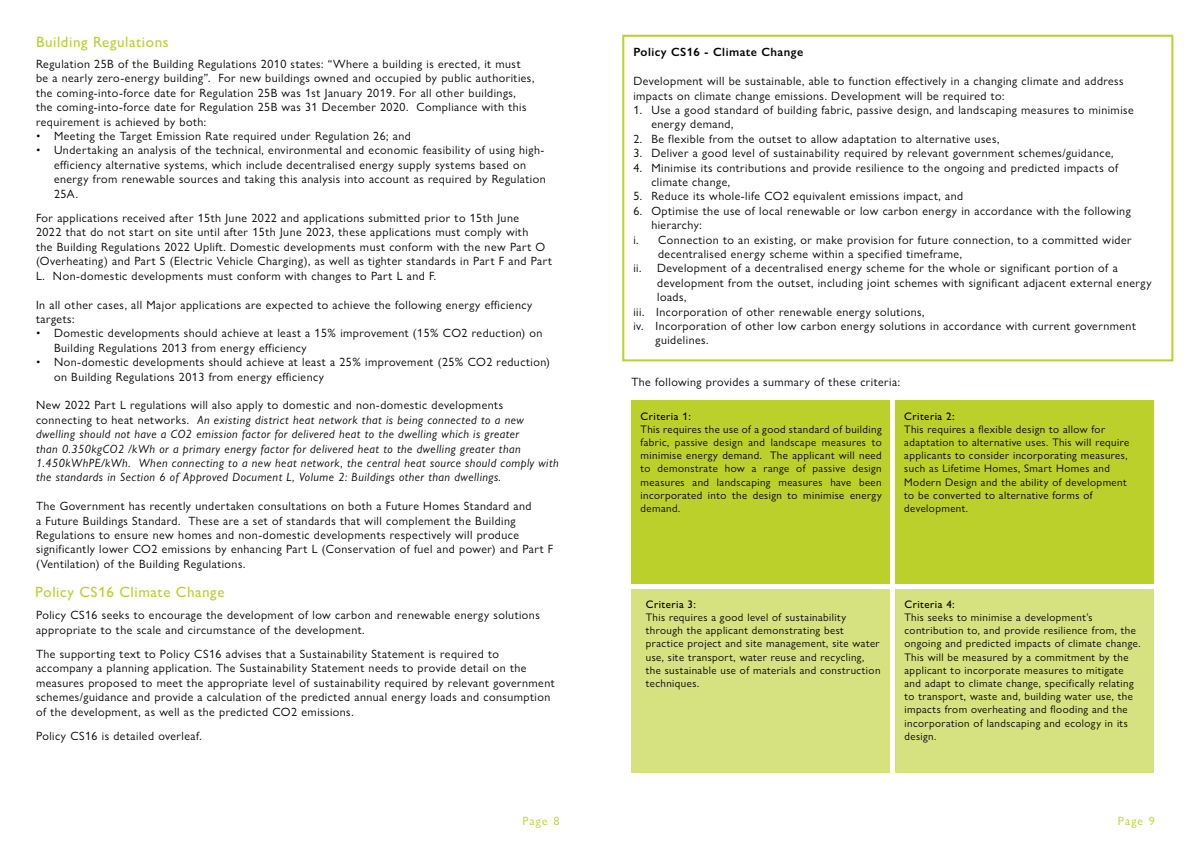
<style>
.page{position:relative;width:1191px;height:842px;background:#fff}
.page>*{position:absolute;margin:0;border:0;box-sizing:border-box;transform-origin:0 0}
.t1{font:500 15px "Gill Sans Nova";letter-spacing:.04em;color:#bbd02d}
.t2{font:12px/14.4px "Gill Sans Nova";letter-spacing:.04em;color:#020203}
.t3{font:italic 12px/14.4px "Gill Sans Nova";letter-spacing:.04em;color:#020203}
.t4{font:600 12px "Gill Sans Nova";letter-spacing:.04em;color:#020203}
.t5{font:12px "Gill Sans Nova";letter-spacing:.1em;color:#bbd02d}
.t6{font:11px/13.2px "Gill Sans Nova";letter-spacing:.04em;color:#020203}
.t7{font:500 11px "Gill Sans Nova";letter-spacing:.04em;color:#020203}
.s1{font-style:normal}
</style>
<div class="page">
<div style="left:631px;top:401px;width:258px;height:183px;background:#bcd02b"></div>
<div style="left:895px;top:401px;width:259px;height:183px;background:#bcd02b"></div>
<div style="left:631px;top:590px;width:258px;height:183px;background:#d6e27f"></div>
<div style="left:895px;top:590px;width:259px;height:183px;background:#d6e27f"></div>
<div style="left:622px;top:35px;width:551px;height:326px;border:2px solid #bcd02b"></div>
<p class="t1" style="left:36px;top:33px;width:134px">Building Regulations</p>
<p class="t2" style="left:36px;top:57px;width:500px">Regulation 25B of the Building Regulations 2010 states: “Where a building is erected, it must be a nearly zero-energy building”. For new buildings owned and occupied by public authorities, the coming-into-force date for Regulation 25B was 1st January 2019. For all other buildings, the coming-into-force date for Regulation 25B was 31 December 2020. Compliance with this requirement is achieved by both:</p>
<p class="t2" style="left:36px;top:129px;width:376px">• Meeting the Target Emission Rate required under Regulation 26; and</p>
<p class="t2" style="left:54px;top:143px;width:493px;text-indent:-18px">• Undertaking an analysis of the technical, environmental and economic feasibility of using high&shy;efficiency alternative systems, which include decentralised energy supply systems based on energy from renewable sources and taking this analysis into account as required by Regulation 25A.</p>
<p class="t2" style="left:36px;top:211px;width:517px">For applications received after 15th June 2022 and applications submitted prior to 15th June<br>2022 that do not start on site until after 15th June 2023, these applications must comply with<br>the Building Regulations 2022 Uplift. Domestic developments must conform with the new Part O (Overheating) and Part S (Electric Vehicle Charging), as well as tighter standards in Part F and Part L. Non-domestic developments must conform with changes to Part L and F.</p>
<p class="t2" style="left:36px;top:297px;width:498px">In all other cases, all Major applications are expected to achieve the following energy efficiency targets:</p>
<p class="t2" style="left:54px;top:326px;width:490px;text-indent:-18px">• Domestic developments should achieve at least a 15% improvement (15% CO2 reduction) on<br>Building Regulations 2013 from energy efficiency</p>
<p class="t2" style="left:54px;top:355px;width:497px;text-indent:-18px">• Non-domestic developments should achieve at least a 25% improvement (25% CO2 reduction) on Building Regulations 2013 from energy efficiency</p>
<p class="t3" style="left:36px;top:398px;width:524px"><span class="s1">New 2022 Part L regulations will also apply to domestic and non-domestic developments connecting to heat networks.</span> An existing district heat network that is being connected to a new dwelling should not have a CO2 emission factor for delivered heat to the dwelling which is greater<br>than 0.350kgCO2 /kWh or a primary energy factor for delivered heat to the dwelling greater than 1.450kWhPE/kWh. When connecting to a new heat network, the central heat source should comply with the standards in Section 6 of Approved Document L, Volume 2: Buildings other than dwellings.</p>
<p class="t2" style="left:36px;top:499px;width:519px">The Government has recently undertaken consultations on both a Future Homes Standard and<br>a Future Buildings Standard. These are a set of standards that will complement the Building Regulations to ensure new homes and non-domestic developments respectively will produce significantly lower CO2 emissions by enhancing Part L (Conservation of fuel and power) and Part F (Ventilation) of the Building Regulations.</p>
<p class="t1" style="left:35px;top:582px;width:191px">Policy CS16 Climate Change</p>
<p class="t2" style="left:36px;top:608px;width:505px">Policy CS16 seeks to encourage the development of low carbon and renewable energy solutions appropriate to the scale and circumstance of the development.</p>
<p class="t2" style="left:36px;top:647px;width:520px">The supporting text to Policy CS16 advises that a Sustainability Statement is required to accompany a planning application. The Sustainability Statement needs to provide detail on the measures proposed to meet the appropriate level of sustainability required by relevant government schemes/guidance and provide a calculation of the predicted annual energy loads and consumption of the development, as well as the predicted CO2 emissions.</p>
<p class="t2" style="left:36px;top:729px;width:167px">Policy CS16 is detailed overleaf.</p>
<p class="t4" style="left:633px;top:45px;width:171px">Policy CS16 - Climate Change</p>
<p class="t2" style="left:633px;top:74px;width:492px">Development will be sustainable, able to function effectively in a changing climate and address impacts on climate change emissions. Development will be required to:</p>
<p class="t2" style="left:651px;top:103px;width:484px;text-indent:-18px">1. Use a good standard of building fabric, passive design, and landscaping measures to minimise energy demand,</p>
<p class="t2" style="left:633px;top:131px;width:367px">2. Be flexible from the outset to allow adaptation to alternative uses,</p>
<p class="t2" style="left:633px;top:146px;width:481px">3. Deliver a good level of sustainability required by relevant government schemes/guidance,</p>
<p class="t2" style="left:651px;top:160px;width:468px;text-indent:-18px">4. Minimise its contributions and provide resilience to the ongoing and predicted impacts of climate change,</p>
<p class="t2" style="left:633px;top:189px;width:331px">5. Reduce its whole-life CO2 equivalent emissions impact, and</p>
<p class="t2" style="left:633px;top:203px;width:499px">6. Optimise the use of local renewable or low carbon energy in accordance with the following</p>
<p class="t2" style="left:651px;top:218px;width:52px">hierarchy:</p>
<p class="t2" style="left:633px;top:232px;width:500px">i. Connection to an existing, or make provision for future connection, to a committed wider</p>
<p class="t2" style="left:658px;top:247px;width:305px">decentralised energy scheme within a specified timeframe,</p>
<p class="t2" style="left:633px;top:261px;width:486px">ii. Development of a decentralised energy scheme for the whole or significant portion of a</p>
<p class="t2" style="left:657px;top:275px;width:496px">development from the outset, including joint schemes with significant adjacent external energy</p>
<p class="t2" style="left:657px;top:290px;width:31px">loads,</p>
<p class="t2" style="left:633px;top:304px;width:293px">iii. Incorporation of other renewable energy solutions,</p>
<p class="t2" style="left:633px;top:319px;width:504px">iv. Incorporation of other low carbon energy solutions in accordance with current government</p>
<p class="t2" style="left:655px;top:333px;width:55px">guidelines.</p>
<p class="t2" style="left:631px;top:375px;width:270px">The following provides a summary of these criteria:</p>
<p class="t7" style="left:640px;top:409px;width:52px">Criteria 1:</p>
<p class="t6" style="left:640px;top:422px;width:243px;text-align:justify">This requires the use of a good standard of building fabric, passive design and landscape measures to minimise energy demand. The applicant will need to demonstrate how a range of passive design measures and landscaping measures have been incorporated into the design to minimise energy demand.</p>
<p class="t7" style="left:904px;top:409px;width:52px">Criteria 2:</p>
<p class="t6" style="left:904px;top:422px;width:226px">This requires a flexible design to allow for adaptation to alternative uses. This will require applicants to consider incorporating measures, such as Lifetime Homes, Smart Homes and Modern Design and the ability of development to be converted to alternative forms of development.</p>
<p class="t7" style="left:646px;top:597px;width:52px">Criteria 3:</p>
<p class="t6" style="left:646px;top:610px;width:236px">This requires a good level of sustainability through the applicant demonstrating best practice project and site management, site water use, site transport, water reuse and recycling, the sustainable use of materials and construction techniques.</p>
<p class="t7" style="left:904px;top:597px;width:52px">Criteria 4:</p>
<p class="t6" style="left:904px;top:610px;width:237px">This seeks to minimise a development’s contribution to, and provide resilience from, the ongoing and predicted impacts of climate change.<br>This will be measured by a commitment by the applicant to incorporate measures to mitigate and adapt to climate change, specifically relating to transport, waste and, building water use, the impacts from overheating and flooding and the incorporation of landscaping and ecology in its design.</p>
<p class="t5" style="left:522px;top:813px;width:38px">Page 8</p>
<p class="t5" style="left:1118px;top:813px;width:38px">Page 9</p>
</div>
